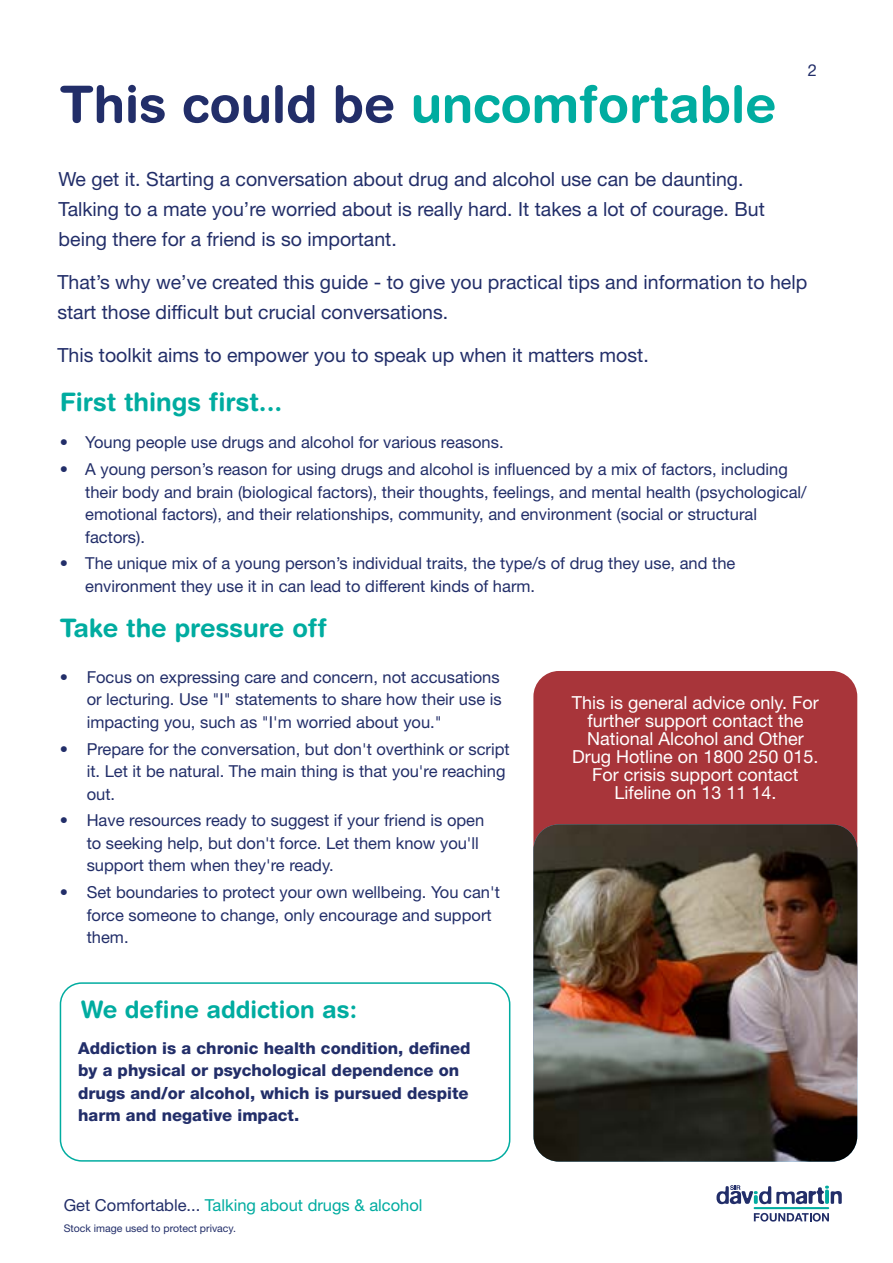
<style>
.page{position:relative;width:893px;height:1263px;background:#fff}
.page>*{position:absolute;margin:0;border:0;box-sizing:border-box;transform-origin:0 0}
.t1{font:700 51px "Helvetica Rounded";color:#00aca0}
.t2{font:700 25.5px "Helvetica Rounded";color:#00aca0}
.t3{font:700 24px "Helvetica Rounded";color:#00aca0}
.t4{font:19.5px/30px "Helvetica Neue LT Std";color:#222e69}
.t5{font:18px/18px "Helvetica Neue LT Std";color:#fff;text-align:center}
.t6{font:16.5px/22.5px "Helvetica Neue LT Std";color:#222e69}
.t7{font:800 16.5px/22.5px "Helvetica Neue LT Std";color:#222e69}
.t8{font:16.5px "Helvetica Neue LT Std";color:#00aca0}
.t9{font:10.5px "Helvetica Neue LT Std";color:#222e69}
.s1{color:#222e69}
</style>
<div class="page">
<svg style="left:754px;top:1213px;width:75px;height:8px"></svg>
<svg style="left:716px;top:1185px;width:126px;height:19px"></svg>
<hr style="left:754px;top:1207px;width:75px;height:2px;background:#00aca0">
<div style="left:533px;top:671px;width:324px;height:409px;background:#a8353a;border-radius:26px"></div>
<img style="left:533px;top:824px;width:324px;height:337px">
<div style="left:60px;top:982px;width:450px;height:179px;border:2px solid #00aca0;border-radius:21px"></div>
<h1 class="t1" style="left:60px;top:73px;width:718px"><span class="s1">This could be</span> uncomfortable</h1>
<p class="t4" style="left:59px;top:164px;width:708px">We get it. Starting a conversation about drug and alcohol use can be daunting.<br>Talking to a mate you’re worried about is really hard. It takes a lot of courage. But being there for a friend is so important.</p>
<p class="t6" style="left:808px;top:58px;width:11px">2</p>
<p class="t4" style="left:57px;top:267px;width:751px">That’s why we’ve created this guide - to give you practical tips and information to help start those difficult but crucial conversations.</p>
<p class="t4" style="left:57px;top:339px;width:593px">This toolkit aims to empower you to speak up when it matters most.</p>
<h2 class="t2" style="left:60px;top:386px;width:224px">First things first...</h2>
<p class="t6" style="left:60px;top:431px;width:445px">• Young people use drugs and alcohol for various reasons.</p>
<p class="t6" style="left:85px;top:458px;width:723px;text-indent:-26px">• A young person’s reason for using drugs and alcohol is influenced by a mix of factors, including their body and brain (biological factors), their thoughts, feelings, and mental health (psychological/ emotional factors), and their relationships, community, and environment (social or structural factors).</p>
<p class="t6" style="left:85px;top:552px;width:652px;text-indent:-26px">• The unique mix of a young person’s individual traits, the type/s of drug they use, and the environment they use it in can lead to different kinds of harm.</p>
<h2 class="t2" style="left:60px;top:612px;width:269px">Take the pressure off</h2>
<p class="t6" style="left:87px;top:665px;width:417px;text-indent:-27px">• Focus on expressing care and concern, not accusations or lecturing. Use "I" statements to share how their use is impacting you, such as "I'm worried about you."</p>
<p class="t6" style="left:87px;top:737px;width:424px;text-indent:-27px">• Prepare for the conversation, but don't overthink or script it. Let it be natural. The main thing is that you're reaching out.</p>
<p class="t6" style="left:87px;top:809px;width:399px;text-indent:-27px">• Have resources ready to suggest if your friend is open to seeking help, but don't force. Let them know you'll support them when they're ready.</p>
<p class="t6" style="left:87px;top:881px;width:415px;text-indent:-27px">• Set boundaries to protect your own wellbeing. You can't force someone to change, only encourage and support them.</p>
<p class="t5" style="left:572px;top:694px;width:249px">This is general advice only. For further support contact the<br>National Alcohol and Other<br>Drug Hotline on 1800 250 015.<br>For crisis support contact<br>Lifeline on 13 11 14.</p>
<h3 class="t3" style="left:81px;top:995px;width:277px">We define addiction as:</h3>
<p class="t7" style="left:78px;top:1036px;width:394px">Addiction is a chronic health condition, defined by a physical or psychological dependence on drugs and/or alcohol, which is pursued despite harm and negative impact.</p>
<p class="t8" style="left:64px;top:1195px;width:360px"><span class="s1">Get Comfortable...</span> Talking about drugs &amp; alcohol</p>
<p class="t9" style="left:64px;top:1222px;width:174px">Stock image used to protect privacy.</p>
</div>
